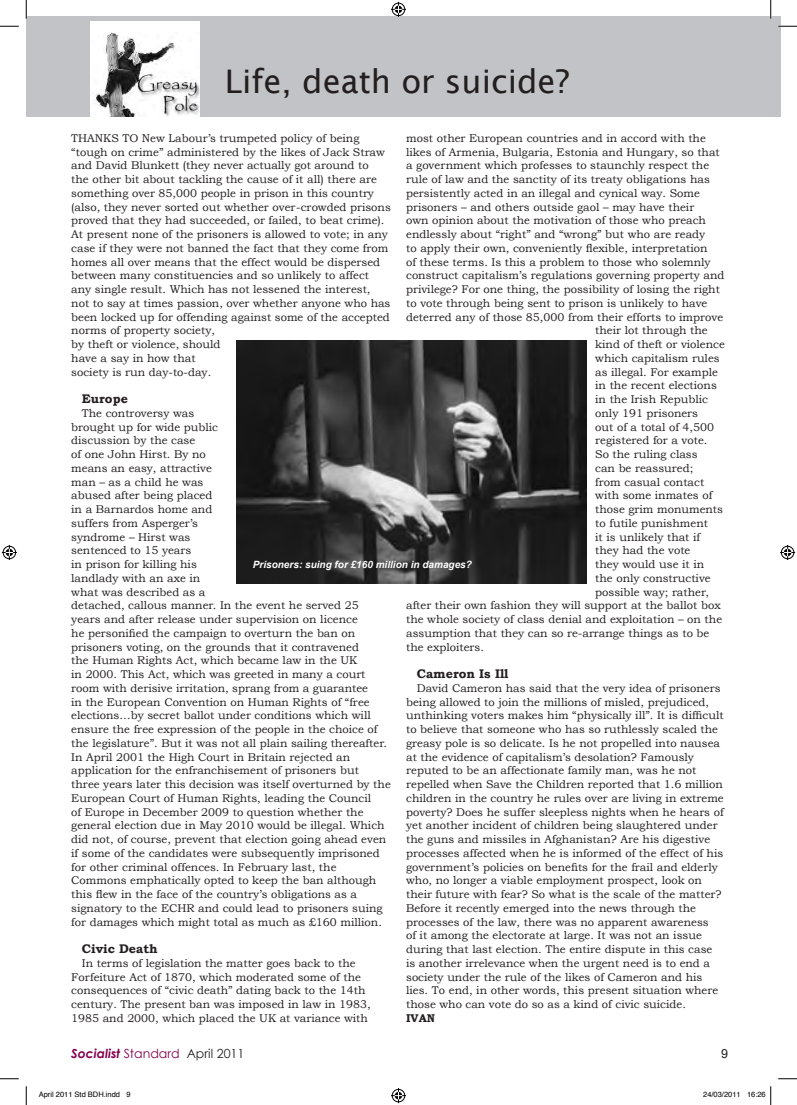
<style>
.page{position:relative;width:797px;height:1105px;background:#fff}
.page>*{position:absolute;margin:0;border:0;box-sizing:border-box;transform-origin:0 0}
.t1{font:32.5px "Lucida Sans";color:#231f20}
.t2{font:700 12.5px "Bookman Old Style";color:#231f20}
.t3{font:italic 700 12.5px "Century Gothic";color:#84004c}
.t4{font:12.5px "Arial";color:#231f20}
.t5{font:11.25px/13.8px "Bookman Old Style";color:#231f20}
.t6{font:700 11.25px "Bookman Old Style";color:#231f20}
.t7{font:italic 700 10px "Arial";color:#fff}
.t8{font:7.5px "Helvetica";color:#000}
.s1{font-weight:400;font-style:normal}
.s2{font-weight:400;font-style:normal;color:#231f20}
</style>
<div class="page">
<div style="left:27px;top:16px;width:754px;height:101px;background:#c2c3c6"></div>
<div style="left:90px;top:21px;width:109px;height:96px;background:#fff"></div>
<img style="left:94px;top:32px;width:105px;height:85px">
<img style="left:236px;top:341px;width:350px;height:242px">
<svg style="left:0;top:25px;width:19px;height:2px"></svg>
<svg style="left:778px;top:25px;width:19px;height:2px"></svg>
<svg style="left:0;top:1078px;width:19px;height:1px"></svg>
<svg style="left:778px;top:1078px;width:19px;height:1px"></svg>
<svg style="left:25px;top:0;width:2px;height:19px"></svg>
<svg style="left:25px;top:1086px;width:2px;height:19px"></svg>
<svg style="left:770px;top:0;width:1px;height:19px"></svg>
<svg style="left:391px;top:2px;width:15px;height:15px"></svg>
<svg style="left:391px;top:1088px;width:15px;height:15px"></svg>
<svg style="left:2px;top:545px;width:15px;height:15px"></svg>
<svg style="left:780px;top:545px;width:15px;height:15px"></svg>
<svg style="left:770px;top:1086px;width:1px;height:19px"></svg>
<h1 class="t1" style="left:225px;top:62px;width:346px">Life, death or suicide?</h1>
<p class="t5" style="left:406px;top:131px;width:301px">most other European countries and in accord with the</p>
<p class="t5" style="left:406px;top:145px;width:315px">likes of Armenia, Bulgaria, Estonia and Hungary, so that</p>
<p class="t5" style="left:406px;top:159px;width:304px">a government which professes to staunchly respect the</p>
<p class="t5" style="left:406px;top:172px;width:305px">rule of law and the sanctity of its treaty obligations has</p>
<p class="t5" style="left:406px;top:186px;width:295px">persistently acted in an illegal and cynical way. Some</p>
<p class="t5" style="left:406px;top:200px;width:289px">prisoners – and others outside gaol – may have their</p>
<p class="t5" style="left:406px;top:214px;width:301px">own opinion about the motivation of those who preach</p>
<p class="t5" style="left:406px;top:227px;width:301px">endlessly about “right” and “wrong” but who are ready</p>
<p class="t5" style="left:406px;top:241px;width:303px">to apply their own, conveniently flexible, interpretation</p>
<p class="t5" style="left:406px;top:255px;width:306px">of these terms. Is this a problem to those who solemnly</p>
<p class="t5" style="left:406px;top:269px;width:320px">construct capitalism’s regulations governing property and</p>
<p class="t5" style="left:406px;top:282px;width:315px">privilege? For one thing, the possibility of losing the right</p>
<p class="t5" style="left:406px;top:296px;width:303px">to vote through being sent to prison is unlikely to have</p>
<p class="t5" style="left:406px;top:310px;width:318px">deterred any of those 85,000 from their efforts to improve</p>
<p class="t5" style="left:595px;top:324px;width:114px">their lot through the</p>
<p class="t5" style="left:595px;top:337px;width:131px">kind of theft or violence</p>
<p class="t5" style="left:595px;top:351px;width:126px">which capitalism rules</p>
<p class="t5" style="left:595px;top:365px;width:124px">as illegal. For example</p>
<p class="t5" style="left:595px;top:379px;width:123px">in the recent elections</p>
<p class="t5" style="left:595px;top:392px;width:114px">in the Irish Republic</p>
<p class="t5" style="left:595px;top:406px;width:104px">only 191 prisoners</p>
<p class="t5" style="left:595px;top:420px;width:120px">out of a total of 4,500</p>
<p class="t5" style="left:595px;top:434px;width:114px">registered for a vote.</p>
<p class="t5" style="left:595px;top:447px;width:104px">So the ruling class</p>
<p class="t5" style="left:595px;top:461px;width:100px">can be reassured;</p>
<p class="t5" style="left:595px;top:475px;width:110px">from casual contact</p>
<p class="t5" style="left:595px;top:489px;width:119px">with some inmates of</p>
<p class="t5" style="left:595px;top:502px;width:129px">those grim monuments</p>
<p class="t5" style="left:595px;top:516px;width:114px">to futile punishment</p>
<p class="t5" style="left:595px;top:530px;width:106px">it is unlikely that if</p>
<p class="t5" style="left:595px;top:543px;width:97px">they had the vote</p>
<p class="t5" style="left:595px;top:557px;width:110px">they would use it in</p>
<p class="t5" style="left:595px;top:571px;width:117px">the only constructive</p>
<p class="t5" style="left:595px;top:585px;width:115px">possible way; rather,</p>
<p class="t5" style="left:406px;top:598px;width:316px">after their own fashion they will support at the ballot box</p>
<p class="t5" style="left:406px;top:612px;width:317px">the whole society of class denial and exploitation – on the</p>
<p class="t5" style="left:406px;top:626px;width:305px">assumption that they can so re-arrange things as to be</p>
<p class="t5" style="left:406px;top:640px;width:79px">the exploiters.</p>
<p class="t2" style="left:417px;top:666px;width:93px">Cameron Is Ill</p>
<p class="t5" style="left:406px;top:681px;width:319px;text-indent:11px">David Cameron has said that the very idea of prisoners being allowed to join the millions of misled, prejudiced, unthinking voters makes him “physically ill”. It is difficult to believe that someone who has so ruthlessly scaled the greasy pole is so delicate. Is he not propelled into nausea at the evidence of capitalism’s desolation? Famously reputed to be an affectionate family man, was he not repelled when Save the Children reported that 1.6 million children in the country he rules over are living in extreme poverty? Does he suffer sleepless nights when he hears of yet another incident of children being slaughtered under the guns and missiles in Afghanistan? Are his digestive processes affected when he is informed of the effect of his government’s policies on benefits for the frail and elderly who, no longer a viable employment prospect, look on their future with fear? So what is the scale of the matter?<br>Before it recently emerged into the news through the processes of the law, there was no apparent awareness<br>of it among the electorate at large. It was not an issue during that last election. The entire dispute in this case is another irrelevance when the urgent need is to end a society under the rule of the likes of Cameron and his lies. To end, in other words, this present situation where those who can vote do so as a kind of civic suicide.</p>
<p class="t6" style="left:406px;top:1011px;width:22px">IVAN</p>
<p class="t5" style="left:71px;top:131px;width:321px;text-indent:51px">to New Labour’s trumpeted policy of being “tough on crime” administered by the likes of Jack Straw and David Blunkett (they never actually got around to<br>the other bit about tackling the cause of it all) there are something over 85,000 people in prison in this country (also, they never sorted out whether over-crowded prisons proved that they had succeeded, or failed, to beat crime).<br>At present none of the prisoners is allowed to vote; in any case if they were not banned the fact that they come from homes all over means that the effect would be dispersed between many constituencies and so unlikely to affect any single result. Which has not lessened the interest, not to say at times passion, over whether anyone who has been locked up for offending against some of the accepted norms of property society,<br>by theft or violence, should<br>have a say in how that<br>society is run day-to-day.</p>
<p class="t2" style="left:82px;top:391px;width:47px">Europe</p>
<p class="t5" style="left:71px;top:406px;width:321px;text-indent:11px">The controversy was<br>brought up for wide public<br>discussion by the case<br>of one John Hirst. By no<br>means an easy, attractive<br>man – as a child he was<br>abused after being placed<br>in a Barnardos home and<br>suffers from Asperger’s<br>syndrome – Hirst was<br>sentenced to 15 years<br>in prison for killing his<br>landlady with an axe in<br>what was described as a<br>detached, callous manner. In the event he served 25<br>years and after release under supervision on licence<br>he personified the campaign to overturn the ban on prisoners voting, on the grounds that it contravened<br>the Human Rights Act, which became law in the UK<br>in 2000. This Act, which was greeted in many a court room with derisive irritation, sprang from a guarantee<br>in the European Convention on Human Rights of “free elections…by secret ballot under conditions which will ensure the free expression of the people in the choice of the legislature”. But it was not all plain sailing thereafter.<br>In April 2001 the High Court in Britain rejected an application for the enfranchisement of prisoners but<br>three years later this decision was itself overturned by the European Court of Human Rights, leading the Council<br>of Europe in December 2009 to question whether the general election due in May 2010 would be illegal. Which did not, of course, prevent that election going ahead even if some of the candidates were subsequently imprisoned for other criminal offences. In February last, the Commons emphatically opted to keep the ban although this flew in the face of the country’s obligations as a signatory to the ECHR and could lead to prisoners suing for damages which might total as much as £160 million.</p>
<p class="t2" style="left:82px;top:941px;width:77px">Civic Death</p>
<p class="t5" style="left:71px;top:956px;width:301px;text-indent:11px">In terms of legislation the matter goes back to the Forfeiture Act of 1870, which moderated some of the consequences of “civic death” dating back to the 14th century. The present ban was imposed in law in 1983, 1985 and 2000, which placed the UK at variance with</p>
<p class="t5" style="left:71px;top:131px;width:16px">Thanks</p>
<p class="t7" style="left:253px;top:558px;width:220px">Prisoners: suing for £160 million in damages?</p>
<p class="t3" style="left:71px;top:1046px;width:175px">Socialist <span class="s1">Standard</span> <span class="s2">April 2011</span></p>
<p class="t4" style="left:721px;top:1045px;width:8px">9</p>
<p class="t8" style="left:39px;top:1090px;width:93px">April 2011 Std BDH.indd 9</p>
<p class="t8" style="left:703px;top:1090px;width:64px">24/03/2011 16:26</p>
</div>
